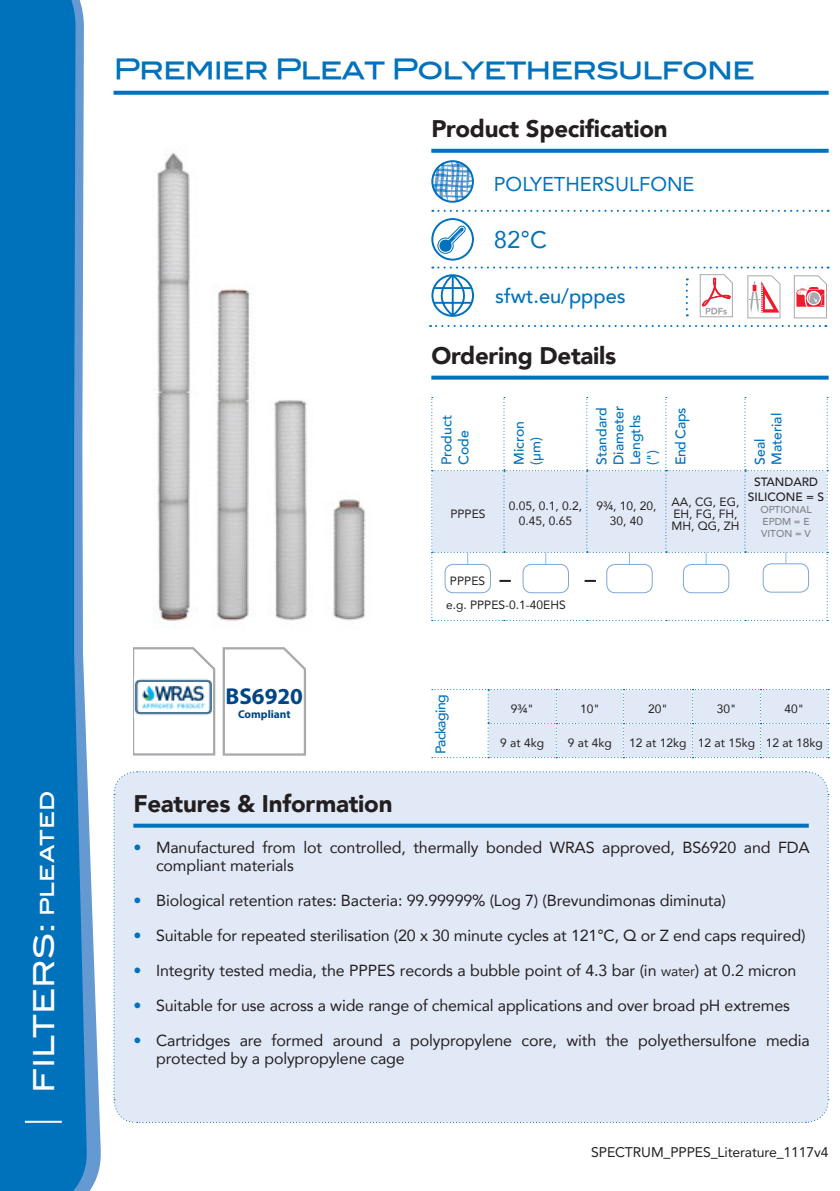
<style>
.page{position:relative;width:840px;height:1191px;background:#fff}
.page>*{position:absolute;margin:0;border:0;box-sizing:border-box;transform-origin:0 0}
.t1{font:28px "Blair Md ITCTT Medium";letter-spacing:-.04em;color:#0072bc}
.t2{font:28px "Blair Md ITCTT Medium";letter-spacing:.01em;color:#fff}
.Housings_Headers{font:900 24px "Avenir";letter-spacing:-.01em;color:#231f20}
.Filters_Headers{font:900 24px "Avenir";letter-spacing:-.01em;color:#231f20}
.t3{font:24px "Avenir";color:#0072bc}
.t4{font:700 23px "Myriad Pro";color:#004684}
.t5{font:20px "Avenir";color:#0072bc}
.t6{font:500 20px "Avenir";color:#0072bc}
.Bullet_Copy{font:16px/18px "Avenir";letter-spacing:-.01em;color:#231f20}
.t7{font:500 14px/16.8px "Avenir";color:#0072bc}
.Bullet_Copy-2{font:14px "Avenir";letter-spacing:-.01em;color:#231f20}
.t8{font:500 14px "Avenir";letter-spacing:-.05em;color:#0072bc}
.t9{font:12px/12px "Avenir";color:#231f20;text-align:center}
.t10{font:500 12px "Avenir";color:#231f20}
.t11{font:700 11.4px "Myriad Pro";color:#004684}
.t12{font:500 10px "Avenir";color:#808285}
.s1{font-size:22px}
.s2{color:#0072bc}
.s3{font-size:14px}
.s4{font-style:inherit}
</style>
<div class="page">
<svg style="left:87px;top:767px;width:14px;height:424px"></svg>
<svg style="left:0;top:0;width:87px;height:1191px;fill:#0072bc"></svg>
<hr style="left:25px;top:1120px;width:37px;height:2px;background:#fff">
<svg style="left:431px;top:375px;width:397px;height:4px;fill:#0072bc"></svg>
<div style="left:113px;top:771px;width:715px;height:352px;background:#e1e9f6"></div>
<svg style="left:113px;top:91px;width:715px;height:4px;fill:#0072bc"></svg>
<svg style="left:133px;top:823px;width:675px;height:4px;fill:#0072bc"></svg>
<svg style="left:431px;top:149px;width:397px;height:4px;fill:#0072bc"></svg>
<svg style="left:432px;top:210px;width:396px;height:2px"></svg>
<svg style="left:431px;top:689px;width:397px;height:69px"></svg>
<svg style="left:431px;top:218px;width:397px;height:50px"></svg>
<svg style="left:431px;top:160px;width:42px;height:43px"></svg>
<img style="left:157px;top:153px;width:209px;height:468px">
<svg style="left:431px;top:397px;width:396px;height:224px"></svg>
<svg style="left:747px;top:275px;width:33px;height:43px"></svg>
<svg style="left:699px;top:274px;width:33px;height:43px"></svg>
<svg style="left:793px;top:275px;width:33px;height:43px"></svg>
<svg style="left:431px;top:274px;width:42px;height:43px"></svg>
<svg style="left:430px;top:325px;width:395px;height:2px"></svg>
<svg style="left:133px;top:647px;width:82px;height:108px"></svg>
<img style="left:135px;top:676px;width:77px;height:41px">
<svg style="left:222px;top:647px;width:84px;height:109px"></svg>
<svg style="left:685px;top:278px;width:2px;height:38px"></svg>
<p class="t2" style="left:21px;top:1093px;width:304px;rotate:-90deg">FILTERS: <span class="s1">pleated</span></p>
<p class="t1" style="left:113px;top:46px;width:642px">Premier Pleat Polyethersulfone</p>
<p class="Housings_Headers" style="left:431px;top:108px;width:238px">Product Specification</p>
<p class="t5" style="left:493px;top:168px;width:202px">POLYETHERSULFONE</p>
<p class="t3" style="left:493px;top:221px;width:55px">82°C</p>
<p class="t6" style="left:495px;top:278px;width:132px">sfwt.eu/pppes</p>
<p class="t4" style="left:225px;top:681px;width:79px">BS6920</p>
<p class="t11" style="left:238px;top:707px;width:54px">Compliant</p>
<p class="Filters_Headers" style="left:431px;top:335px;width:186px">Ordering Details</p>
<p class="t7" style="left:437px;top:465px;width:51px;rotate:-90deg">Product<br>Code</p>
<p class="t7" style="left:509px;top:465px;width:45px;rotate:-90deg">Micron</p>
<p class="t7" style="left:526px;top:465px;width:29px;rotate:-90deg">(µm)</p>
<p class="t7" style="left:592px;top:465px;width:59px;rotate:-90deg">Standard</p>
<p class="t7" style="left:609px;top:465px;width:60px;rotate:-90deg">Diameter<br>Lengths</p>
<p class="t7" style="left:642px;top:465px;width:17px;rotate:-90deg">(")</p>
<p class="t7" style="left:671px;top:465px;width:58px;rotate:-90deg">End Caps</p>
<p class="t7" style="left:767px;top:465px;width:54px;rotate:-90deg">Material</p>
<p class="t7" style="left:750px;top:465px;width:28px;rotate:-90deg">Seal</p>
<p class="t9" style="left:450px;top:507px;width:37px">PPPES</p>
<p class="t9" style="left:508px;top:500px;width:75px">0.05, 0.1, 0.2,</p>
<p class="t9" style="left:518px;top:514px;width:55px">0.45, 0.65</p>
<p class="t9" style="left:596px;top:498px;width:62px;line-height:14.4px">9¾, 10, 20,<br>30, 40</p>
<p class="t9" style="left:671px;top:495px;width:69px;text-align:left">AA, CG, EG,<br>EH, FG, FH,<br>MH, QG, ZH</p>
<p class="t10" style="left:753px;top:472px;width:66px">STANDARD</p>
<p class="t10" style="left:747px;top:486px;width:78px">SILICONE = S</p>
<p class="t12" style="left:760px;top:500px;width:53px">OPTIONAL</p>
<p class="t12" style="left:762px;top:512px;width:48px">EPDM = E</p>
<p class="t12" style="left:760px;top:524px;width:51px">VITON = V</p>
<p class="t9" style="left:449px;top:574px;width:37px">PPPES</p>
<p class="t9" style="left:446px;top:598px;width:121px">e.g. PPPES-0.1-40EHS</p>
<p class="t8" style="left:428px;top:754px;width:61px;rotate:-90deg">Packaging</p>
<p class="t9" style="left:510px;top:702px;width:24px">9¾"</p>
<p class="t9" style="left:579px;top:702px;width:21px">10"</p>
<p class="t9" style="left:647px;top:702px;width:21px">20"</p>
<p class="t9" style="left:716px;top:702px;width:21px">30"</p>
<p class="t9" style="left:784px;top:702px;width:21px">40"</p>
<p class="t9" style="left:500px;top:736px;width:45px">9 at 4kg</p>
<p class="t9" style="left:567px;top:736px;width:45px">9 at 4kg</p>
<p class="t9" style="left:629px;top:736px;width:59px">12 at 12kg</p>
<p class="t9" style="left:697px;top:736px;width:59px">12 at 15kg</p>
<p class="t9" style="left:765px;top:736px;width:59px">12 at 18kg</p>
<p class="Housings_Headers" style="left:133px;top:783px;width:260px">Features &amp; Information</p>
<p class="Bullet_Copy" style="left:156px;top:838px;width:655px;text-indent:-23px"><span class="s2">•</span> Manufactured from lot controlled, thermally bonded WRAS approved, BS6920 and FDA compliant materials</p>
<p class="Bullet_Copy" style="left:133px;top:891px;width:593px"><span class="s2">•</span> Biological retention rates: Bacteria: 99.99999% (Log 7) (Brevundimonas diminuta)</p>
<p class="Bullet_Copy" style="left:133px;top:926px;width:673px"><span class="s2">•</span> Suitable for repeated sterilisation (20 x 30 minute cycles at 121°C, Q or Z end caps required)</p>
<p class="Bullet_Copy" style="left:133px;top:961px;width:664px"><span class="s2">•</span> Integrity tested media, the PPPES records a bubble point of 4.3 bar (in <span class="s3">water</span>) at 0.<span class="s4">2</span> micron</p>
<p class="Bullet_Copy" style="left:133px;top:996px;width:657px"><span class="s2">•</span> Suitable for use across a wide range of chemical applications and over broad pH extremes</p>
<p class="Bullet_Copy" style="left:156px;top:1031px;width:655px;text-indent:-23px"><span class="s2">•</span> Cartridges are formed around a polypropylene core, with the polyethersulfone media protected by a polypropylene cage</p>
<p class="Bullet_Copy-2" style="left:591px;top:1140px;width:239px">SPECTRUM_PPPES_Literature_1117v4</p>
</div>
